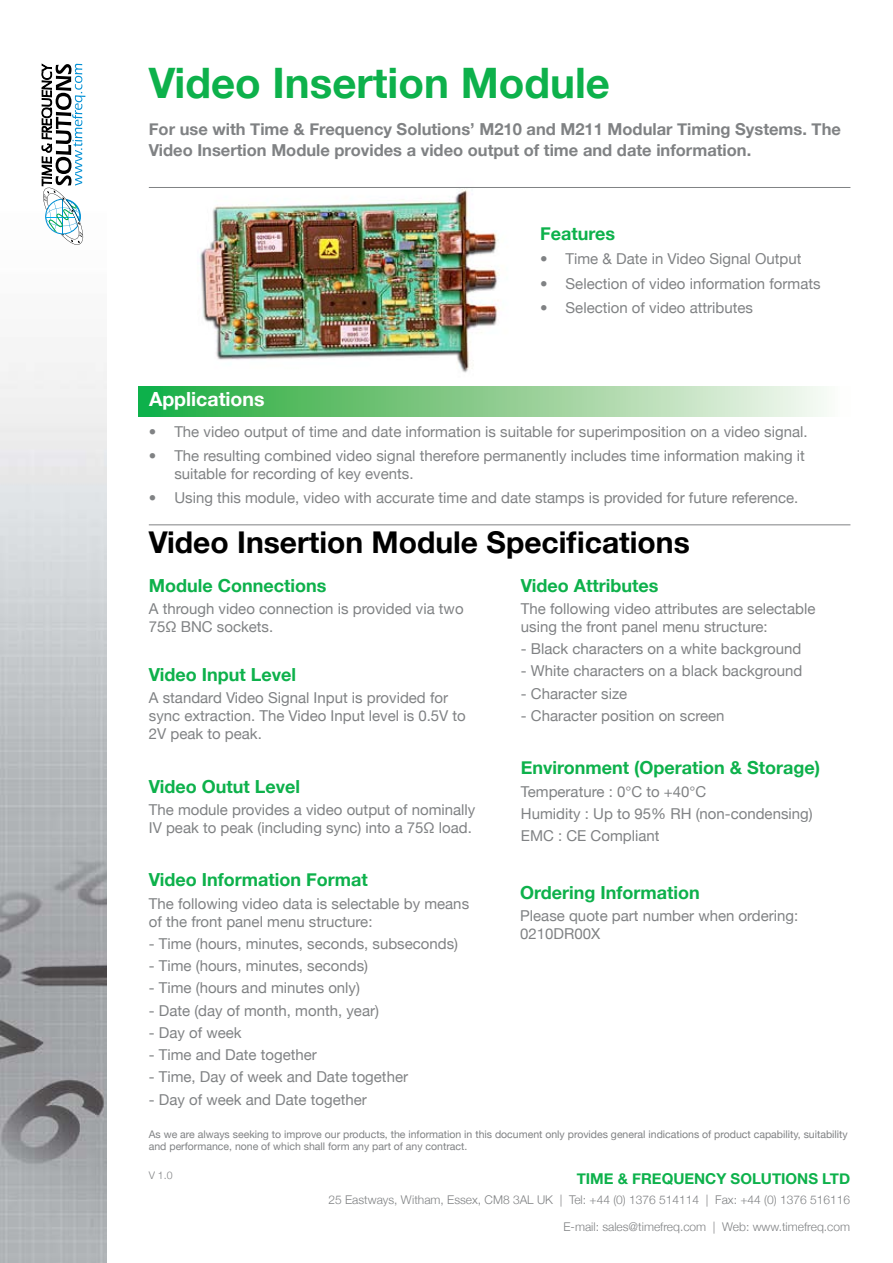
<style>
.page{position:relative;width:893px;height:1263px;background:#fff}
.page>*{position:absolute;margin:0;border:0;box-sizing:border-box;transform-origin:0 0}
.t1{font:700 42px "Helvetica Neue";color:#0db14b}
.t2{font:700 30px "Helvetica Neue";color:#000}
.t3{font:700 19.5px "Helvetica Neue";color:#fff}
.t4{font:700 18px "Helvetica Neue";color:#0db14b}
.t5{font:700 16.5px/21px "Helvetica Neue";color:#808284}
.t6{font:15px/18px "Helvetica Neue";color:#808284}
.t7{font:700 15px "Helvetica Neue";color:#0db14b}
.t8{font:300 12px "Helvetica Neue";color:#808284}
.t9{font:10.5px/12.6px "Helvetica Neue";color:#808284}
.t10{font:300 10.5px "Helvetica Neue";color:#808284}
</style>
<div class="page">
<img style="left:180px;top:188px;width:351px;height:199px">
<img style="left:0;top:63px;width:106px;height:1200px">
<hr style="left:149px;top:187px;width:701px;height:1px;background:#808284">
<hr style="left:149px;top:524px;width:701px;height:1px;background:#808284">
<svg style="left:42px;top:64px;width:43px;height:181px"></svg>
<svg style="left:138px;top:387px;width:686px;height:30px;background:#89ce91"></svg>
<h1 class="t1" style="left:149px;top:57px;width:463px">Video Insertion Module</h1>
<p class="t5" style="left:149px;top:118px;width:694px">For use with Time &amp; Frequency Solutions’ M210 and M211 Modular Timing Systems. The<br>Video Insertion Module provides a video output of time and date information.</p>
<p class="t4" style="left:540px;top:222px;width:77px">Features</p>
<p class="t6" style="left:540px;top:250px;width:263px">• Time &amp; Date in Video Signal Output</p>
<p class="t6" style="left:540px;top:274px;width:282px">• Selection of video information formats</p>
<p class="t6" style="left:540px;top:298px;width:215px">• Selection of video attributes</p>
<h3 class="t3" style="left:149px;top:387px;width:117px">Applications</h3>
<p class="t6" style="left:149px;top:422px;width:660px">• The video output of time and date information is suitable for superimposition on a video signal.</p>
<p class="t6" style="left:174px;top:446px;width:632px;text-indent:-26px">• The resulting combined video signal therefore permanently includes time information making it suitable for recording of key events.</p>
<p class="t6" style="left:149px;top:489px;width:651px">• Using this module, video with accurate time and date stamps is provided for future reference.</p>
<h2 class="t2" style="left:149px;top:524px;width:542px">Video Insertion Module Specifications</h2>
<p class="t4" style="left:149px;top:574px;width:179px">Module Connections</p>
<p class="t6" style="left:149px;top:599px;width:316px">A through video connection is provided via two<br>75Ω BNC sockets.</p>
<p class="t4" style="left:149px;top:663px;width:149px">Video Input Level</p>
<p class="t6" style="left:149px;top:689px;width:319px">A standard Video Signal Input is provided for sync extraction. The Video Input level is 0.5V to<br>2V peak to peak.</p>
<p class="t4" style="left:149px;top:775px;width:153px">Video Outut Level</p>
<p class="t6" style="left:149px;top:800px;width:328px">The module provides a video output of nominally<br>IV peak to peak (including sync) into a 75Ω load.</p>
<p class="t4" style="left:149px;top:869px;width:220px">Video Information Format</p>
<p class="t6" style="left:149px;top:894px;width:322px">The following video data is selectable by means of the front panel menu structure:</p>
<p class="t6" style="left:149px;top:934px;width:311px">- Time (hours, minutes, seconds, subseconds)</p>
<p class="t6" style="left:149px;top:957px;width:221px">- Time (hours, minutes, seconds)</p>
<p class="t6" style="left:149px;top:979px;width:213px">- Time (hours and minutes only)</p>
<p class="t6" style="left:149px;top:1001px;width:232px">- Date (day of month, month, year)</p>
<p class="t6" style="left:149px;top:1023px;width:94px">- Day of week</p>
<p class="t6" style="left:149px;top:1046px;width:170px">- Time and Date together</p>
<p class="t6" style="left:149px;top:1068px;width:261px">- Time, Day of week and Date together</p>
<p class="t6" style="left:149px;top:1090px;width:220px">- Day of week and Date together</p>
<p class="t4" style="left:521px;top:574px;width:139px">Video Attributes</p>
<p class="t6" style="left:521px;top:599px;width:296px">The following video attributes are selectable using the front panel menu structure:</p>
<p class="t6" style="left:521px;top:640px;width:282px">- Black characters on a white background</p>
<p class="t6" style="left:521px;top:662px;width:283px">- White characters on a black background</p>
<p class="t6" style="left:521px;top:684px;width:108px">- Character size</p>
<p class="t6" style="left:521px;top:706px;width:205px">- Character position on screen</p>
<p class="t4" style="left:521px;top:757px;width:301px">Environment (Operation &amp; Storage)</p>
<p class="t6" style="left:521px;top:780px;width:293px;line-height:22.2px">Temperature : 0°C to +40°C<br>Humidity : Up to 95% RH (non-condensing)<br>EMC : CE Compliant</p>
<p class="t4" style="left:520px;top:882px;width:181px">Ordering Information</p>
<p class="t6" style="left:520px;top:907px;width:280px">Please quote part number when ordering:<br>0210DR00X</p>
<p class="t9" style="left:149px;top:1127px;width:700px">As we are always seeking to improve our products, the information in this document only provides general indications of product capability, suitability and performance, none of which shall form any part of any contract.</p>
<p class="t10" style="left:149px;top:1168px;width:25px">V 1.0</p>
<p class="t7" style="left:577px;top:1170px;width:19px">Time</p>
<p class="t7" style="left:618px;top:1170px;width:234px">&amp; Frequency Solutions Ltd</p>
<p class="t8" style="left:328px;top:1192px;width:523px">25 Eastways, Witham, Essex, CM8 3AL UK | Tel: +44 (0) 1376 514114 | Fax: +44 (0) 1376 516116</p>
<p class="t8" style="left:563px;top:1219px;width:288px">E-mail: sales@timefreq.com | Web: www.timefreq.com</p>
</div>
